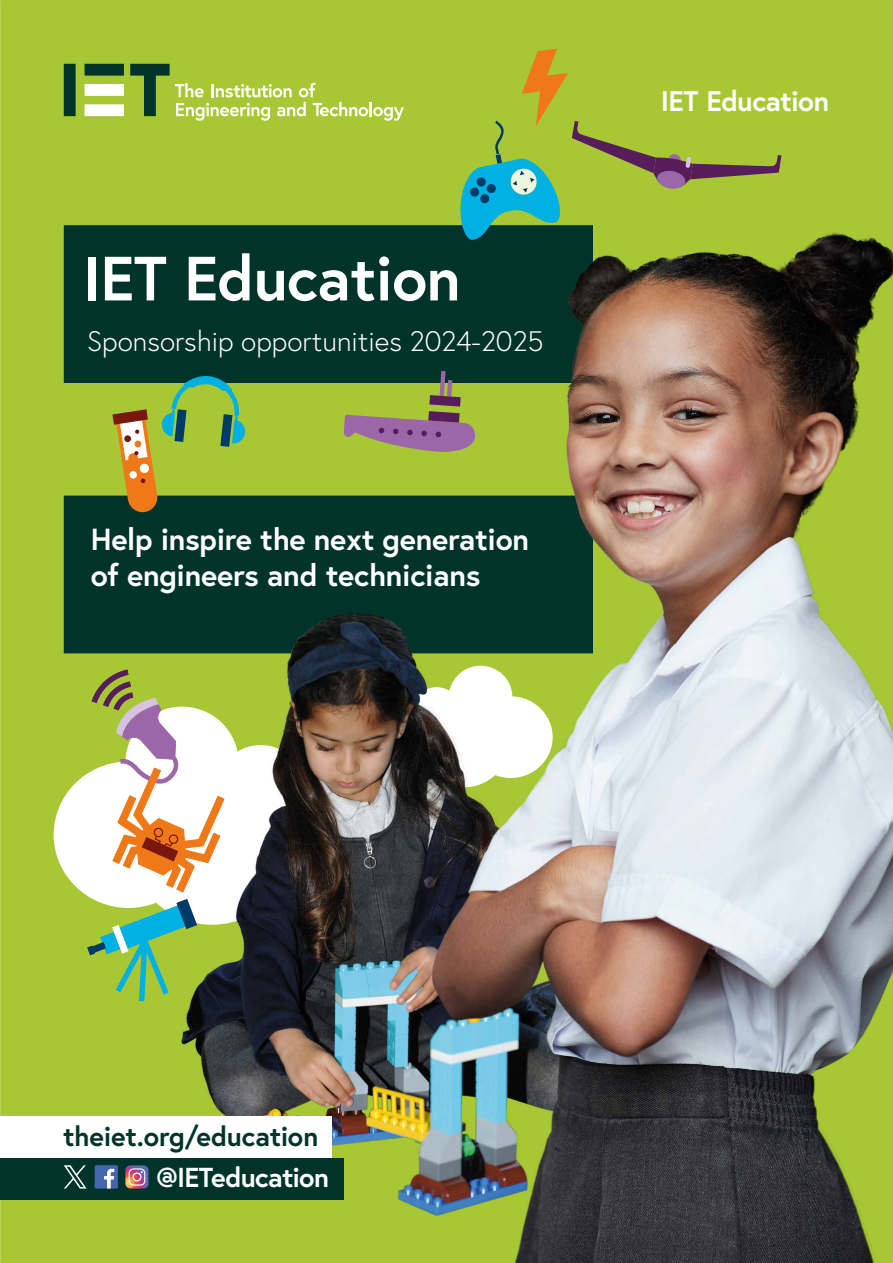
<style>
.page{position:relative;width:893px;height:1263px;background:#a7c834}
.page>*{position:absolute;margin:0;border:0;box-sizing:border-box;transform-origin:0 0}
.t1{font:700 62.4px "Europa";letter-spacing:-.01em;color:#fff}
.t2{font:700 30.45px/36.6px "Europa";letter-spacing:-.01em;color:#fff}
.t3{font:300 28.2px "Europa";color:#fff}
.t4{font:700 28.2px "Europa";letter-spacing:-.02em;color:#fff}
.t5{font:700 27.45px "Europa";letter-spacing:-.01em;color:#00342a}
.t6{font:700 27.45px "Europa";letter-spacing:-.025em;color:#fff}
</style>
<div class="page">
<svg style="left:64px;top:225px;width:332px;height:428px;fill:#00342a"></svg>
<svg style="left:54px;top:771px;width:118px;height:128px;fill:#fff"></svg>
<svg style="left:64px;top:64px;width:340px;height:57px"></svg>
<svg style="left:112px;top:375px;width:134px;height:138px"></svg>
<svg style="left:344px;top:371px;width:52px;height:81px"></svg>
<svg style="left:495px;top:49px;width:84px;height:76px"></svg>
<img style="left:172px;top:536px;width:224px;height:664px">
<img style="left:396px;top:125px;width:497px;height:1138px">
<svg style="left:91px;top:669px;width:134px;height:224px"></svg>
<svg style="left:87px;top:899px;width:110px;height:102px"></svg>
<div style="left:0;top:1116px;width:331px;height:42px;background:#fff"></div>
<div style="left:0;top:1158px;width:344px;height:41px;background:#00342a"></div>
<div style="left:95px;top:1165px;width:23px;height:23px;background:#4466ae"></div>
<svg style="left:104px;top:1169px;width:10px;height:19px"></svg>
<svg style="left:125px;top:1165px;width:24px;height:23px"></svg>
<svg style="left:64px;top:1165px;width:22px;height:23px"></svg>
<h1 class="t1" style="left:82px;top:236px;width:380px">IET Education</h1>
<p class="t3" style="left:87px;top:323px;width:458px">Sponsorship opportunities 2024-2025</p>
<p class="t2" style="left:91px;top:520px;width:440px">Help inspire the next generation of engineers and technicians</p>
<p class="t4" style="left:661px;top:82px;width:170px">IET Education</p>
<p class="t5" style="left:63px;top:1118px;width:257px">theiet.org/education</p>
<p class="t6" style="left:156px;top:1159px;width:174px">@IETeducation</p>
</div>
